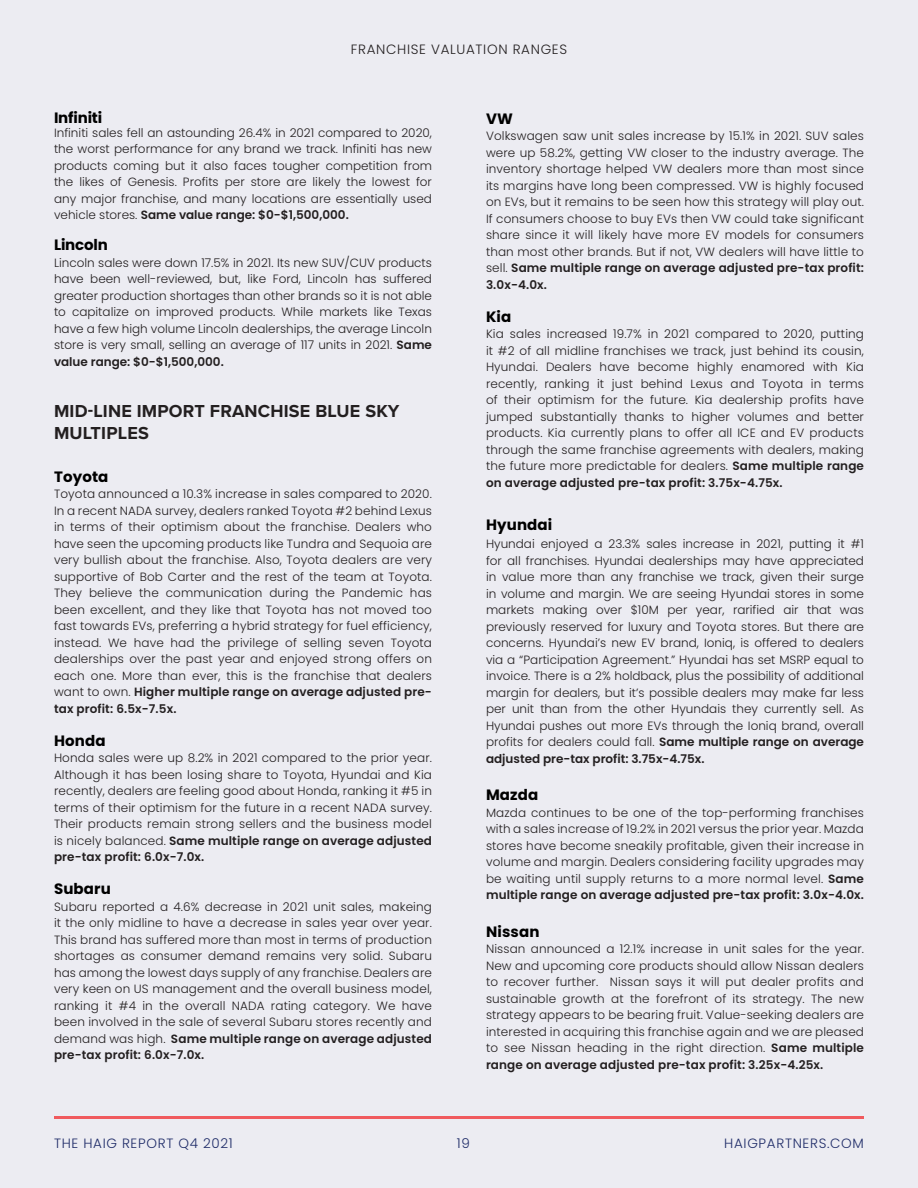
<style>
.page{position:relative;width:918px;height:1188px;background:#ececf2}
.page>*{position:absolute;margin:0;border:0;box-sizing:border-box;transform-origin:0 0}
.Paragraph_Style_1{font:700 18px/21.6px "Proxima Nova";letter-spacing:.01em;color:#231f20}
.Body-copy_8pt{font:700 15px "Poppins";letter-spacing:.01em;color:#000}
.Body-copy_8pt-2{font:700 15px "Poppins";letter-spacing:-.01em;color:#000}
.Luxury_Car_Type{font:700 15px "Poppins";letter-spacing:.01em;color:#000}
.Body-copy-no_space{font:700 15px "Poppins";letter-spacing:.01em;color:#000}
.t1{font:300 13.5px "Poppins";letter-spacing:.05em;color:#202d69}
.Breadcrumb{font:300 13.5px "Poppins";letter-spacing:.05em;color:#231f20}
.Body-copy_8pt-3{font:300 12px/16.5px "Poppins";letter-spacing:.01em;color:#231f20;text-align:justify}
.Luxury_Car_Type-2{font:300 12px/16.5px "Poppins";letter-spacing:.01em;color:#231f20;text-align:justify}
.s1{font-weight:600}
</style>
<div class="page">
<hr style="left:54px;top:1116px;width:810px;height:3px;background:#f05a5e">
<p class="Breadcrumb" style="left:351px;top:41px;width:218px">FRANCHISE VALUATION RANGES</p>
<p class="Breadcrumb" style="left:400px;top:41px;width:120px">BUY-SE L TRENDS</p>
<p class="Body-copy_8pt-2" style="left:54px;top:109px;width:50px">Infiniti</p>
<p class="Body-copy_8pt-3" style="left:54px;top:124px;width:380px">Infiniti sales fell an astounding 26.4% in 2021 compared to 2020, the worst performance for any brand we track. Infiniti has new products coming but it also faces tougher competition from the likes of Genesis. Profits per store are likely the lowest for any major franchise, and many locations are essentially used vehicle stores. <span class="s1">Same value range: $0-$1,500,000.</span></p>
<p class="Body-copy_8pt-2" style="left:54px;top:237px;width:55px">Lincoln</p>
<p class="Body-copy_8pt-3" style="left:54px;top:255px;width:380px">Lincoln sales were down 17.5% in 2021. Its new SUV/CUV products have been well-reviewed, but, like Ford, Lincoln has suffered greater production shortages than other brands so it is not able to capitalize on improved products. While markets like Texas have a few high volume Lincoln dealerships, the average Lincoln store is very small, selling an average of 117 units in 2021. <span class="s1">Same value range: $0-$1,500,000.</span></p>
<p class="Paragraph_Style_1" style="left:54px;top:400px;width:347px">MID-LINE IMPORT FRANCHISE BLUE SKY<br>MULTIPLES</p>
<p class="Body-copy_8pt" style="left:54px;top:468px;width:56px">Toyota</p>
<p class="Body-copy_8pt-3" style="left:54px;top:486px;width:380px">Toyota announced a 10.3% increase in sales compared to 2020.<br>In a recent NADA survey, dealers ranked Toyota #2 behind Lexus in terms of their optimism about the franchise. Dealers who have seen the upcoming products like Tundra and Sequoia are very bullish about the franchise. Also, Toyota dealers are very supportive of Bob Carter and the rest of the team at Toyota.<br>They believe the communication during the Pandemic has been excellent, and they like that Toyota has not moved too fast towards EVs, preferring a hybrid strategy for fuel efficiency, instead. We have had the privilege of selling seven Toyota dealerships over the past year and enjoyed strong offers on each one. More than ever, this is the franchise that dealers want to own. <span class="s1">Higher multiple range on average adjusted pre&shy;tax profit: 6.5x-7.5x.</span></p>
<p class="Body-copy_8pt" style="left:54px;top:732px;width:53px">Honda</p>
<p class="Body-copy_8pt-3" style="left:54px;top:750px;width:380px">Honda sales were up 8.2% in 2021 compared to the prior year.<br>Although it has been losing share to Toyota, Hyundai and Kia recently, dealers are feeling good about Honda, ranking it #5 in terms of their optimism for the future in a recent NADA survey.<br>Their products remain strong sellers and the business model is nicely balanced. <span class="s1">Same multiple range on average adjusted pre-tax profit: 6.0x-7.0x.</span></p>
<p class="Body-copy_8pt" style="left:54px;top:880px;width:58px">Subaru</p>
<p class="Body-copy_8pt-3" style="left:54px;top:898px;width:380px">Subaru reported a 4.6% decrease in 2021 unit sales, makeing it the only midline to have a decrease in sales year over year.<br>This brand has suffered more than most in terms of production shortages as consumer demand remains very solid. Subaru has among the lowest days supply of any franchise. Dealers are very keen on US management and the overall business model, ranking it #4 in the overall NADA rating category. We have been involved in the sale of several Subaru stores recently and demand was high. <span class="s1">Same multiple range on average adjusted pre-tax profit: 6.0x-7.0x.</span></p>
<p class="Body-copy_8pt" style="left:486px;top:110px;width:28px">VW</p>
<p class="Body-copy_8pt-3" style="left:486px;top:128px;width:380px">Volkswagen saw unit sales increase by 15.1% in 2021. SUV sales were up 58.2%, getting VW closer to the industry average. The inventory shortage helped VW dealers more than most since its margins have long been compressed. VW is highly focused on EVs, but it remains to be seen how this strategy will play out.<br>If consumers choose to buy EVs then VW could take significant share since it will likely have more EV models for consumers than most other brands. But if not, VW dealers will have little to sell. <span class="s1">Same multiple range on average adjusted pre-tax profit:<br>3.0x-4.0x.</span></p>
<p class="Body-copy_8pt" style="left:486px;top:308px;width:27px">Kia</p>
<p class="Body-copy_8pt-3" style="left:486px;top:326px;width:380px">Kia sales increased 19.7% in 2021 compared to 2020, putting it #2 of all midline franchises we track, just behind its cousin, Hyundai. Dealers have become highly enamored with Kia recently, ranking it just behind Lexus and Toyota in terms of their optimism for the future. Kia dealership profits have jumped substantially thanks to higher volumes and better products. Kia currently plans to offer all ICE and EV products through the same franchise agreements with dealers, making the future more predictable for dealers. <span class="s1">Same multiple range on average adjusted pre-tax profit: 3.75x-4.75x.</span></p>
<p class="Body-copy_8pt" style="left:486px;top:516px;width:68px">Hyundai</p>
<p class="Body-copy_8pt-3" style="left:486px;top:536px;width:380px">Hyundai enjoyed a 23.3% sales increase in 2021, putting it #1 for all franchises. Hyundai dealerships may have appreciated in value more than any franchise we track, given their surge in volume and margin. We are seeing Hyundai stores in some markets making over $10M per year, rarified air that was previously reserved for luxury and Toyota stores. But there are concerns. Hyundai’s new EV brand, Ioniq, is offered to dealers via a “Participation Agreement.” Hyundai has set MSRP equal to invoice. There is a 2% holdback, plus the possibility of additional margin for dealers, but it’s possible dealers may make far less per unit than from the other Hyundais they currently sell. As Hyundai pushes out more EVs through the Ioniq brand, overall profits for dealers could fall. <span class="s1">Same multiple range on average adjusted pre-tax profit: 3.75x-4.75x.</span></p>
<p class="Body-copy-no_space" style="left:486px;top:786px;width:54px">Mazda</p>
<p class="Luxury_Car_Type-2" style="left:486px;top:804px;width:380px">Mazda continues to be one of the top-performing franchises with a sales increase of 19.2% in 2021 versus the prior year. Mazda stores have become sneakily profitable, given their increase in volume and margin. Dealers considering facility upgrades may be waiting until supply returns to a more normal level. <span class="s1">Same multiple range on average adjusted pre-tax profit: 3.0x-4.0x.</span></p>
<p class="Luxury_Car_Type" style="left:486px;top:923px;width:55px">Nissan</p>
<p class="Luxury_Car_Type-2" style="left:486px;top:941px;width:380px">Nissan announced a 12.1% increase in unit sales for the year.<br>New and upcoming core products should allow Nissan dealers to recover further. Nissan says it will put dealer profits and sustainable growth at the forefront of its strategy. The new strategy appears to be bearing fruit. Value-seeking dealers are interested in acquiring this franchise again and we are pleased to see Nissan heading in the right direction. <span class="s1">Same multiple range on average adjusted pre-tax profit: 3.25x-4.25x.</span></p>
<p class="t1" style="left:457px;top:1136px;width:15px">19</p>
<p class="t1" style="left:54px;top:1136px;width:180px">THE HAIG REPORT Q4 2021</p>
<p class="t1" style="left:724px;top:1136px;width:141px">HAIGPARTNERS.COM</p>
</div>
